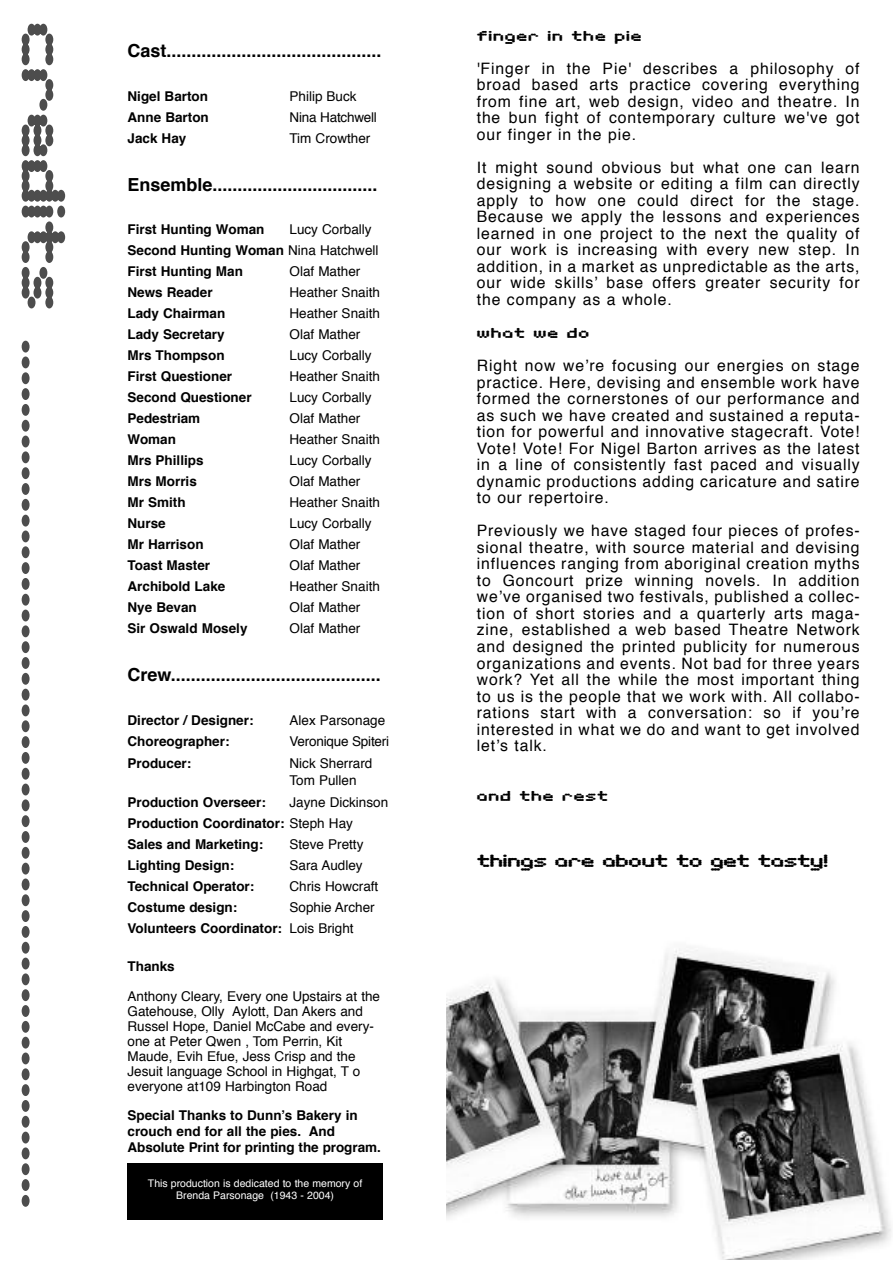
<style>
.page{position:relative;width:893px;height:1263px;background:#fff}
.page>*{position:absolute;margin:0;border:0;box-sizing:border-box;transform-origin:0 0}
.t1{font:67.5px "D3 Electronism";color:#4d4d4d}
.t2{font:19.5px "D3 Electronism";color:#000}
.t3{font:700 18px "Helvetica";color:#000}
.t4{font:15.75px/16.5px "Helvetica";letter-spacing:.055em;color:#000;text-align:justify}
.t5{font:15.75px "D3 Electronism";letter-spacing:.065em;color:#000}
.t6{font:13.5px/15px "Helvetica";color:#000}
.t7{font:700 13.5px/21px "Helvetica";color:#000}
.t8{font:10.5px/12.6px "Helvetica";color:#fff;text-align:center}
.s1{font-weight:400}
.s2{font-weight:700}
</style>
<div class="page">
<img style="left:446px;top:948px;width:445px;height:312px">
<div style="left:128px;top:1164px;width:255px;height:56px;background:#000"></div>
<h1 class="t1" style="left:80px;top:22px;width:1188px;rotate:90deg">credits .......................................................</h1>
<p class="t3" style="left:128px;top:43px;width:256px">Cast...........................................</p>
<p class="t7" style="left:128px;top:86px;width:82px">Nigel Barton</p>
<p class="t6" style="left:289px;top:89px;width:69px">Philip Buck</p>
<p class="t7" style="left:127px;top:107px;width:83px">Anne Barton</p>
<p class="t6" style="left:289px;top:110px;width:89px">Nina Hatchwell</p>
<p class="t7" style="left:127px;top:128px;width:60px">Jack Hay</p>
<p class="t6" style="left:289px;top:131px;width:82px">Tim Crowther</p>
<p class="t3" style="left:128px;top:177px;width:252px">Ensemble.................................</p>
<p class="t7" style="left:128px;top:220px;width:138px">First Hunting Woman</p>
<p class="t7" style="left:127px;top:220px;width:252px;text-indent:162px"><span class="s1">Lucy Corbally<br></span>Second Hunting Woman <span class="s1">Nina Hatchwell<br></span>First Hunting Man</p>
<p class="t6" style="left:289px;top:265px;width:72px">Olaf Mather</p>
<p class="t7" style="left:127px;top:283px;width:87px">News Reader</p>
<p class="t6" style="left:289px;top:286px;width:92px">Heather Snaith</p>
<p class="t7" style="left:127px;top:304px;width:99px">Lady Chairman</p>
<p class="t6" style="left:289px;top:307px;width:92px">Heather Snaith</p>
<p class="t7" style="left:127px;top:325px;width:99px">Lady Secretary</p>
<p class="t6" style="left:289px;top:328px;width:72px">Olaf Mather</p>
<p class="t7" style="left:127px;top:346px;width:99px">Mrs Thompson</p>
<p class="t6" style="left:289px;top:349px;width:84px">Lucy Corbally</p>
<p class="t7" style="left:127px;top:367px;width:106px">First Questioner</p>
<p class="t6" style="left:289px;top:370px;width:92px">Heather Snaith</p>
<p class="t7" style="left:127px;top:388px;width:126px">Second Questioner</p>
<p class="t6" style="left:289px;top:391px;width:84px">Lucy Corbally</p>
<p class="t7" style="left:127px;top:409px;width:74px">Pedestriam</p>
<p class="t6" style="left:289px;top:412px;width:72px">Olaf Mather</p>
<p class="t7" style="left:127px;top:430px;width:50px">Woman</p>
<p class="t6" style="left:289px;top:433px;width:92px">Heather Snaith</p>
<p class="t7" style="left:127px;top:451px;width:78px">Mrs Phillips</p>
<p class="t6" style="left:289px;top:454px;width:84px">Lucy Corbally</p>
<p class="t7" style="left:127px;top:472px;width:71px">Mrs Morris</p>
<p class="t6" style="left:289px;top:475px;width:72px">Olaf Mather</p>
<p class="t7" style="left:127px;top:493px;width:60px">Mr Smith</p>
<p class="t6" style="left:289px;top:496px;width:92px">Heather Snaith</p>
<p class="t7" style="left:127px;top:514px;width:40px">Nurse</p>
<p class="t6" style="left:289px;top:517px;width:84px">Lucy Corbally</p>
<p class="t7" style="left:127px;top:535px;width:78px">Mr Harrison</p>
<p class="t6" style="left:289px;top:538px;width:72px">Olaf Mather</p>
<p class="t7" style="left:127px;top:556px;width:84px">Toast Master</p>
<p class="t6" style="left:289px;top:559px;width:72px">Olaf Mather</p>
<p class="t7" style="left:127px;top:577px;width:99px">Archibold Lake</p>
<p class="t6" style="left:289px;top:580px;width:92px">Heather Snaith</p>
<p class="t7" style="left:127px;top:598px;width:71px">Nye Bevan</p>
<p class="t6" style="left:289px;top:601px;width:72px">Olaf Mather</p>
<p class="t7" style="left:127px;top:619px;width:122px">Sir Oswald Mosely</p>
<p class="t6" style="left:289px;top:622px;width:72px">Olaf Mather</p>
<p class="t3" style="left:128px;top:667px;width:255px">Crew..........................................</p>
<p class="t7" style="left:128px;top:710px;width:127px">Director / Designer:</p>
<p class="t6" style="left:289px;top:713px;width:97px">Alex Parsonage</p>
<p class="t7" style="left:127px;top:731px;width:103px">Choreographer:</p>
<p class="t6" style="left:289px;top:734px;width:101px">Veronique Spiteri</p>
<p class="t7" style="left:127px;top:754px;width:65px">Producer:</p>
<p class="t6" style="left:289px;top:756px;width:84px;line-height:16.5px">Nick Sherrard<br>Tom Pullen</p>
<p class="t7" style="left:127px;top:793px;width:140px">Production Overseer:</p>
<p class="t7" style="left:127px;top:793px;width:262px;text-indent:162px"><span class="s1">Jayne Dickinson<br></span>Production Coordinator: <span class="s1">Steph Hay<br></span>Sales and Marketing:</p>
<p class="t6" style="left:289px;top:838px;width:75px">Steve Pretty</p>
<p class="t7" style="left:127px;top:856px;width:108px">Lighting Design:</p>
<p class="t6" style="left:289px;top:859px;width:75px">Sara Audley</p>
<p class="t7" style="left:127px;top:877px;width:128px">Technical Operator:</p>
<p class="t6" style="left:289px;top:880px;width:90px">Chris Howcraft</p>
<p class="t7" style="left:127px;top:898px;width:111px">Costume design:</p>
<p class="t6" style="left:127px;top:898px;width:249px;line-height:21px;text-indent:162px">Sophie Archer<br><span class="s2">Volunteers Coordinator:</span> Lois Bright</p>
<p class="t7" style="left:128px;top:957px;width:49px">Thanks</p>
<p class="t6" style="left:128px;top:990px;width:254px">Anthony Cleary, Every one Upstairs at the Gatehouse, Olly Aylott, Dan Akers and Russel Hope, Daniel McCabe and every&shy;one at Peter Qwen , Tom Perrin, Kit Maude, Evih Efue, Jess Crisp and the Jesuit language School in Highgat, T o everyone at109 Harbington Road</p>
<p class="t7" style="left:128px;top:1108px;width:255px;line-height:16.2px">Special Thanks to Dunn’s Bakery in crouch end for all the pies. And<br>Absolute Print for printing the program.</p>
<p class="t8" style="left:148px;top:1177px;width:216px">This production is dedicated to the memory of<br>Brenda Parsonage (1943 - 2004)</p>
<p class="t5" style="left:477px;top:27px;width:166px">finger in the pie</p>
<p class="t4" style="left:477px;top:61px;width:384px">'Finger in the Pie' describes a philosophy of broad based arts practice covering everything from fine art, web design, video and theatre. In the bun fight of contemporary culture we've got our finger in the pie.</p>
<p class="t4" style="left:477px;top:160px;width:384px">It might sound obvious but what one can learn designing a website or editing a film can directly apply to how one could direct for the stage.<br>Because we apply the lessons and experiences learned in one project to the next the quality of our work is increasing with every new step. In addition, in a market as unpredictable as the arts, our wide skills’ base offers greater security for the company as a whole.</p>
<p class="t5" style="left:477px;top:324px;width:114px">what we do</p>
<p class="t4" style="left:477px;top:359px;width:384px">Right now we’re focusing our energies on stage practice. Here, devising and ensemble work have formed the cornerstones of our performance and as such we have created and sustained a reputa&shy;tion for powerful and innovative stagecraft. Vote!<br>Vote! Vote! For Nigel Barton arrives as the latest in a line of consistently fast paced and visually dynamic productions adding caricature and satire to our repertoire.</p>
<p class="t4" style="left:477px;top:524px;width:384px">Previously we have staged four pieces of profes&shy;sional theatre, with source material and devising influences ranging from aboriginal creation myths to Goncourt prize winning novels. In addition we’ve organised two festivals, published a collec&shy;tion of short stories and a quarterly arts maga&shy;zine, established a web based Theatre Network and designed the printed publicity for numerous organizations and events. Not bad for three years work? Yet all the while the most important thing to us is the people that we work with. All collabo&shy;rations start with a conversation: so if you’re interested in what we do and want to get involved let’s talk.</p>
<p class="t5" style="left:477px;top:787px;width:132px">and the rest</p>
<p class="t2" style="left:477px;top:850px;width:353px">things are about to get tasty!</p>
</div>
